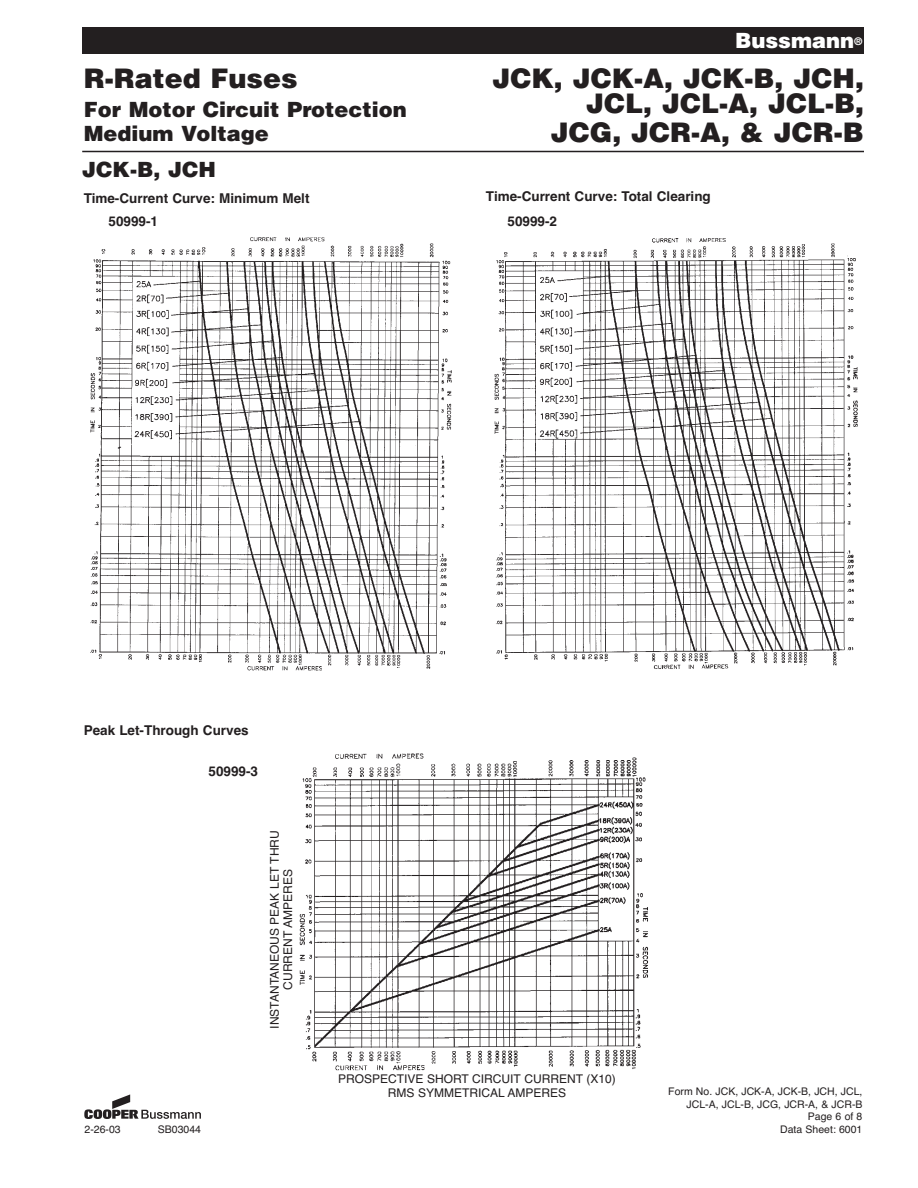
<style>
.page{position:relative;width:918px;height:1188px;background:#fff}
.page>*{position:absolute;margin:0;border:0;box-sizing:border-box;transform-origin:0 0}
.t1{font:900 27px/25.5px "Helvetica";color:#231f20;text-align:right}
.t2{font:900 21px/24px "Helvetica";color:#231f20}
.t3{font:900 21px "Helvetica";color:#fff}
.t4{font:700 13.5px "Helvetica";color:#231f20}
.t5{font:12px/14.4px "Helvetica";color:#231f20;text-align:center}
.t6{font:10.5px/12.6px "Helvetica";color:#231f20;text-align:right}
</style>
<div class="page">
<img style="left:299px;top:753px;width:349px;height:318px">
<div style="left:82px;top:27px;width:782px;height:27px;background:#231f20"></div>
<hr style="left:82px;top:151px;width:782px;height:1px;background:#231f20">
<svg style="left:84px;top:1094px;width:117px;height:25px"></svg>
<img style="left:494px;top:238px;width:364px;height:431px">
<img style="left:90px;top:237px;width:362px;height:434px">
<h1 class="t1" style="left:84px;top:68px;width:215px">R-Rated Fuses</h1>
<h2 class="t2" style="left:84px;top:99px;width:325px">For Motor Circuit Protection<br>Medium Voltage</h2>
<h2 class="t3" style="left:735px;top:33px;width:129px">Bussmann<sup>®</sup></h2>
<h1 class="t1" style="left:492px;top:68px;width:373px">JCK, JCK-A, JCK-B, JCH,<br>JCL, JCL-A, JCL-B,</h1>
<h1 class="t1" style="left:551px;top:122px;width:315px">JCG, JCR-A, &amp; JCR-B</h1>
<h2 class="t2" style="left:82px;top:159px;width:135px">JCK-B, JCH</h2>
<p class="t4" style="left:109px;top:216px;width:51px">50999-1</p>
<p class="t4" style="left:84px;top:193px;width:227px">Time-Current Curve: Minimum Melt</p>
<p class="t4" style="left:486px;top:192px;width:226px">Time-Current Curve: Total Clearing</p>
<p class="t4" style="left:508px;top:216px;width:51px">50999-2</p>
<p class="t4" style="left:84px;top:725px;width:166px">Peak Let-Through Curves</p>
<p class="t4" style="left:209px;top:767px;width:51px">50999-3</p>
<p class="t5" style="left:269px;top:1029px;width:200px;line-height:13.5px;rotate:-90deg">INSTANTANEOUS PEAK LET THRU<br>CURRENT AMPERES</p>
<p class="t6" style="left:85px;top:1125px;width:38px">2-26-03</p>
<p class="t6" style="left:158px;top:1125px;width:45px">SB03044</p>
<p class="t5" style="left:338px;top:1073px;width:279px">PROSPECTIVE SHORT CIRCUIT CURRENT (X10)<br>RMS SYMMETRICAL AMPERES</p>
<p class="t6" style="left:668px;top:1086px;width:196px">Form No. JCK, JCK-A, JCK-B, JCH, JCL,<br>JCL-A, JCL-B, JCG, JCR-A, &amp; JCR-B<br>Page 6 of 8<br>Data Sheet: 6001</p>
</div>
